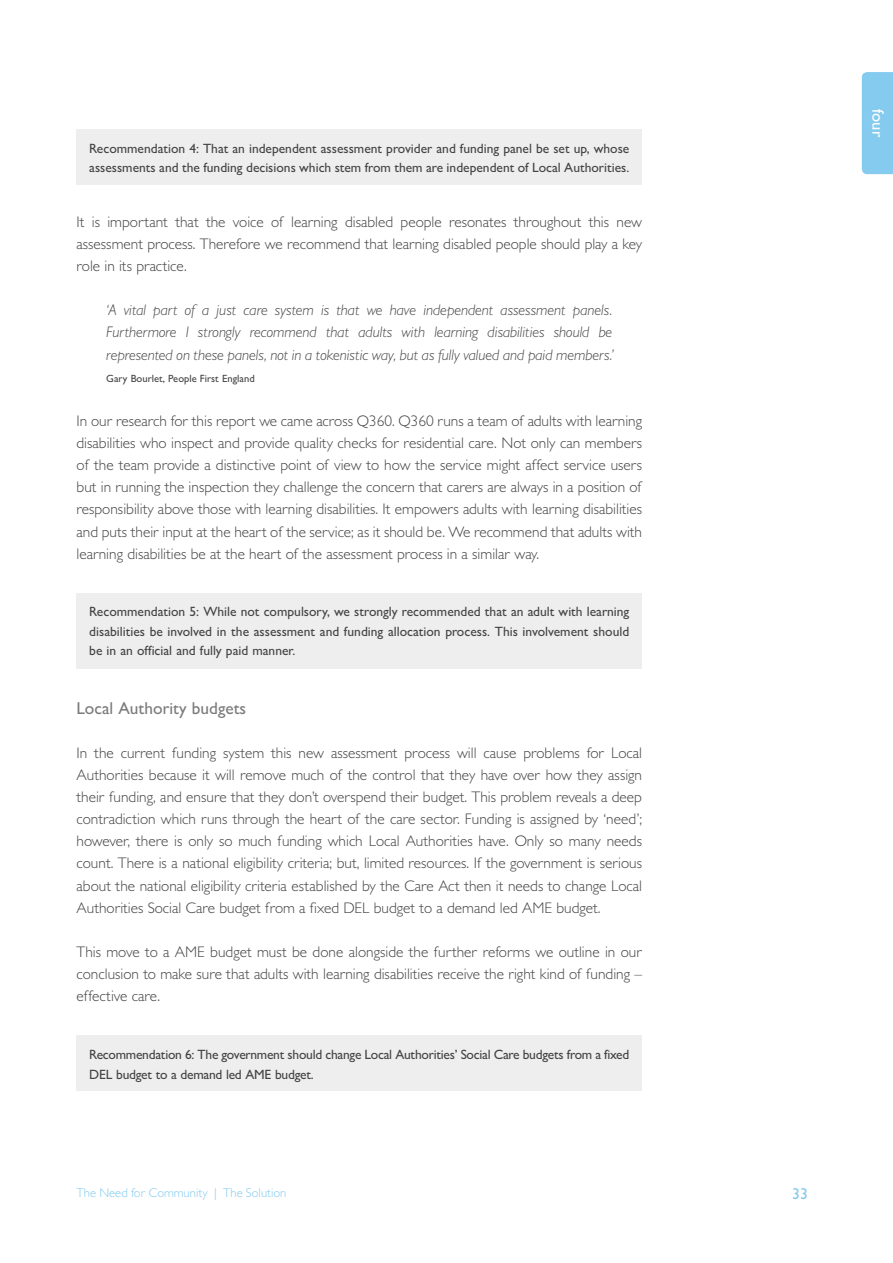
<style>
.page{position:relative;width:893px;height:1263px;background:#fff}
.page>*{position:absolute;margin:0;border:0;box-sizing:border-box;transform-origin:0 0}
.t1{font:500 17.25px "Gill Sans MT Pro";color:#7c7b7b}
.t2{font:500 16.5px "Gill Sans MT Pro";color:#fff}
.t3{font:500 15.75px "Gill Sans MT Pro";color:#85cbf0}
.t4{font:300 15.3px/22px "Gill Sans MT Pro";color:#454444;text-align:justify}
.t5{font:italic 300 15.3px/22px "Gill Sans MT Pro";color:#454444;text-align:justify}
.t6{font:500 13.5px/19.5px "Gill Sans MT Pro";color:#454444}
.t7{font:500 13.5px/19.5px "Gill Sans MT Pro";letter-spacing:-.02em;color:#454444}
.t8{font:300 12.75px "Gill Sans MT Pro";color:#85cbf0}
.t9{font:500 10.5px "Gill Sans MT Pro";color:#454444}
</style>
<div class="page">
<div style="left:862px;top:72px;width:31px;height:102px;background:#85cbf0"></div>
<div style="left:77px;top:129px;width:565px;height:56px;background:#eee"></div>
<div style="left:77px;top:593px;width:565px;height:75px;background:#eee"></div>
<div style="left:77px;top:1035px;width:565px;height:56px;background:#eee"></div>
<p class="t6" style="left:89px;top:138px;width:542px">Recommendation 4: That an independent assessment provider and funding panel be set up, whose assessments and the funding decisions which stem from them are independent of Local Authorities.</p>
<p class="t4" style="left:77px;top:210px;width:567px">It is important that the voice of learning disabled people resonates throughout this new assessment process. Therefore we recommend that learning disabled people should play a key role in its practice.</p>
<p class="t5" style="left:106px;top:299px;width:509px">‘A vital part of a just care system is that we have independent assessment panels.<br>Furthermore I strongly recommend that adults with learning disabilities should be represented on these panels, not in a tokenistic way, but as fully valued and paid members.’</p>
<p class="t9" style="left:106px;top:372px;width:150px">Gary Bourlet, People First England</p>
<p class="t4" style="left:77px;top:409px;width:567px">In our research for this report we came across Q360. Q360 runs a team of adults with learning disabilities who inspect and provide quality checks for residential care. Not only can members of the team provide a distinctive point of view to how the service might affect service users but in running the inspection they challenge the concern that carers are always in a position of responsibility above those with learning disabilities. It empowers adults with learning disabilities and puts their input at the heart of the service; as it should be. We recommend that adults with learning disabilities be at the heart of the assessment process in a similar way.</p>
<p class="t6" style="left:89px;top:602px;width:542px;text-align:justify">Recommendation 5: While not compulsory, we strongly recommended that an adult with learning disabilities be involved in the assessment and funding allocation process. This involvement should be in an official and fully paid manner.</p>
<p class="t1" style="left:77px;top:697px;width:171px">Local Authority budgets</p>
<p class="t4" style="left:77px;top:741px;width:567px">In the current funding system this new assessment process will cause problems for Local Authorities because it will remove much of the control that they have over how they assign their funding, and ensure that they don’t overspend their budget. This problem reveals a deep contradiction which runs through the heart of the care sector. Funding is assigned by ‘need’; however, there is only so much funding which Local Authorities have. Only so many needs count. There is a national eligibility criteria; but, limited resources. If the government is serious about the national eligibility criteria established by the Care Act then it needs to change Local Authorities Social Care budget from a fixed DEL budget to a demand led AME budget.</p>
<p class="t4" style="left:77px;top:940px;width:567px">This move to a AME budget must be done alongside the further reforms we outline in our conclusion to make sure that adults with learning disabilities receive the right kind of funding – effective care.</p>
<p class="t7" style="left:89px;top:1044px;width:542px">Recommendation 6: The government should change Local Authorities’ Social Care budgets from a fixed<br>DEL budget to a demand led AME budget.</p>
<p class="t8" style="left:77px;top:1185px;width:211px">The Need for Community | The Solution</p>
<p class="t3" style="left:792px;top:1185px;width:17px">33</p>
<p class="t2" style="left:888px;top:109px;width:29px;rotate:90deg">four</p>
<p class="t2" style="left:890px;top:110px;width:27px;rotate:90deg">one</p>
</div>
